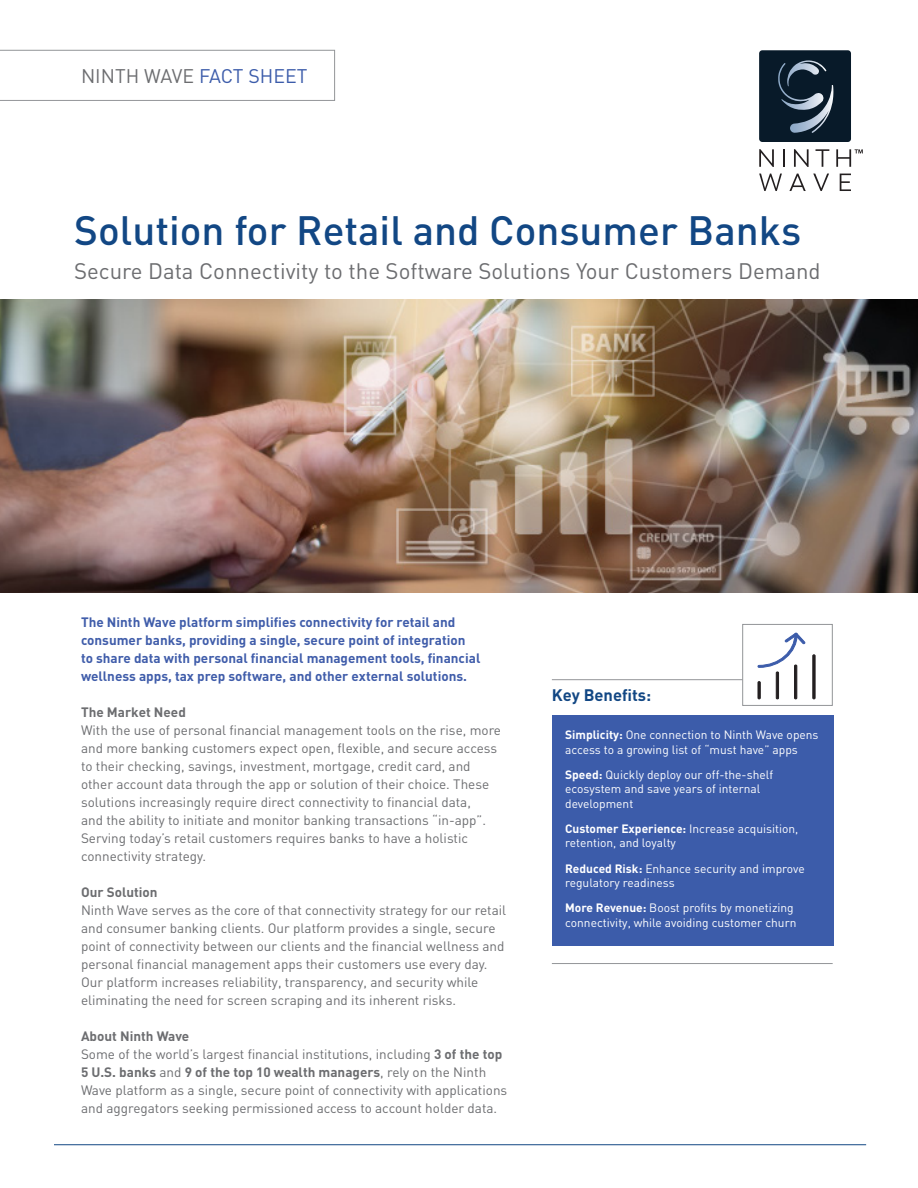
<style>
.page{position:relative;width:918px;height:1188px;background:#fff}
.page>*{position:absolute;margin:0;border:0;box-sizing:border-box;transform-origin:0 0}
.t1{font:500 40.5px "DIN";color:#124784}
.t2{font:22.2px "DIN";color:#6c6d70}
.t3{font:19.5px "DIN";color:#6c6d70}
.t4{font:700 16.5px "DIN";color:#124784}
.t5{font:13.5px/18px "DIN";color:#6c6d70}
.t6{font:700 13.5px/18px "DIN";color:#405daa}
.t7{font:700 13.5px "DIN";color:#6c6d70}
.t8{font:12px/14.4px "DIN";color:#fff}
.s1{color:#3c5caa}
.s2{font-weight:700}
</style>
<div class="page">
<div style="left:552px;top:716px;width:282px;height:230px;background:#3c5caa"></div>
<hr style="left:552px;top:679px;width:192px;height:1px;background:#939598">
<hr style="left:552px;top:963px;width:281px;height:1px;background:#939598">
<hr style="left:54px;top:1144px;width:812px;height:1px;background:#124784">
<svg style="left:0;top:50px;width:335px;height:51px"></svg>
<div style="left:742px;top:624px;width:91px;height:82px;background:#fff;border:1px solid #939598"></div>
<svg style="left:757px;top:632px;width:49px;height:36px"></svg>
<div style="left:758px;top:681px;width:3px;height:18px;border:1px solid #231f20"></div>
<div style="left:776px;top:672px;width:3px;height:27px;border:1px solid #231f20"></div>
<div style="left:794px;top:665px;width:3px;height:34px;border:1px solid #231f20"></div>
<div style="left:812px;top:654px;width:3px;height:45px;border:1px solid #231f20"></div>
<img style="left:0;top:300px;width:918px;height:292px">
<div style="left:759px;top:50px;width:92px;height:92px;background:#081a29;border-radius:3px"></div>
<svg style="left:778px;top:60px;width:55px;height:73px"></svg>
<svg style="left:759px;top:149px;width:15px;height:18px"></svg>
<svg style="left:783px;top:149px;width:2px;height:18px"></svg>
<svg style="left:794px;top:149px;width:15px;height:18px"></svg>
<svg style="left:816px;top:149px;width:13px;height:18px"></svg>
<svg style="left:759px;top:174px;width:23px;height:17px"></svg>
<svg style="left:789px;top:174px;width:17px;height:17px"></svg>
<svg style="left:813px;top:174px;width:16px;height:17px"></svg>
<svg style="left:840px;top:174px;width:11px;height:17px"></svg>
<svg style="left:836px;top:149px;width:27px;height:18px"></svg>
<p class="t3" style="left:81px;top:64px;width:228px">NINTH WAVE <span class="s1">FACT SHEET</span></p>
<p class="t1" style="left:74px;top:204px;width:729px">Solution for Retail and Consumer Banks</p>
<p class="t2" style="left:74px;top:257px;width:748px">Secure Data Connectivity to the Software Solutions Your Customers Demand</p>
<p class="t6" style="left:81px;top:612px;width:401px">The Ninth Wave platform simplifies connectivity for retail and consumer banks, providing a single, secure point of integration to share data with personal financial management tools, financial wellness apps, tax prep software, and other external solutions.</p>
<p class="t7" style="left:81px;top:703px;width:106px">The Market Need</p>
<p class="t5" style="left:81px;top:721px;width:422px">With the use of personal financial management tools on the rise, more and more banking customers expect open, flexible, and secure access to their checking, savings, investment, mortgage, credit card, and other account data through the app or solution of their choice. These solutions increasingly require direct connectivity to financial data,<br>and the ability to initiate and monitor banking transactions “in-app”.<br>Serving today’s retail customers requires banks to have a holistic connectivity strategy.</p>
<p class="t7" style="left:81px;top:883px;width:78px">Our Solution</p>
<p class="t5" style="left:81px;top:901px;width:427px">Ninth Wave serves as the core of that connectivity strategy for our retail and consumer banking clients. Our platform provides a single, secure point of connectivity between our clients and the financial wellness and personal financial management apps their customers use every day.<br>Our platform increases reliability, transparency, and security while eliminating the need for screen scraping and its inherent risks.</p>
<p class="t7" style="left:81px;top:1027px;width:110px">About Ninth Wave</p>
<p class="t5" style="left:81px;top:1045px;width:428px">Some of the world’s largest financial institutions, including <span class="s2">3 of the top 5 U.S. banks</span> and <span class="s2">9 of the top 10 wealth managers</span>, rely on the Ninth Wave platform as a single, secure point of connectivity with applications and aggregators seeking permissioned access to account holder data.</p>
<p class="t4" style="left:552px;top:684px;width:101px">Key Benefits:</p>
<p class="t8" style="left:565px;top:728px;width:255px"><span class="s2">Simplicity:</span> One connection to Ninth Wave opens access to a growing list of “must have” apps</p>
<p class="t8" style="left:565px;top:767px;width:210px"><span class="s2">Speed:</span> Quickly deploy our off-the-shelf ecosystem and save years of internal development</p>
<p class="t8" style="left:565px;top:821px;width:235px"><span class="s2">Customer Experience:</span> Increase acquisition, retention, and loyalty</p>
<p class="t8" style="left:565px;top:861px;width:241px"><span class="s2">Reduced Risk:</span> Enhance security and improve regulatory readiness</p>
<p class="t8" style="left:565px;top:901px;width:233px"><span class="s2">More Revenue:</span> Boost profits by monetizing connectivity, while avoiding customer churn</p>
</div>
